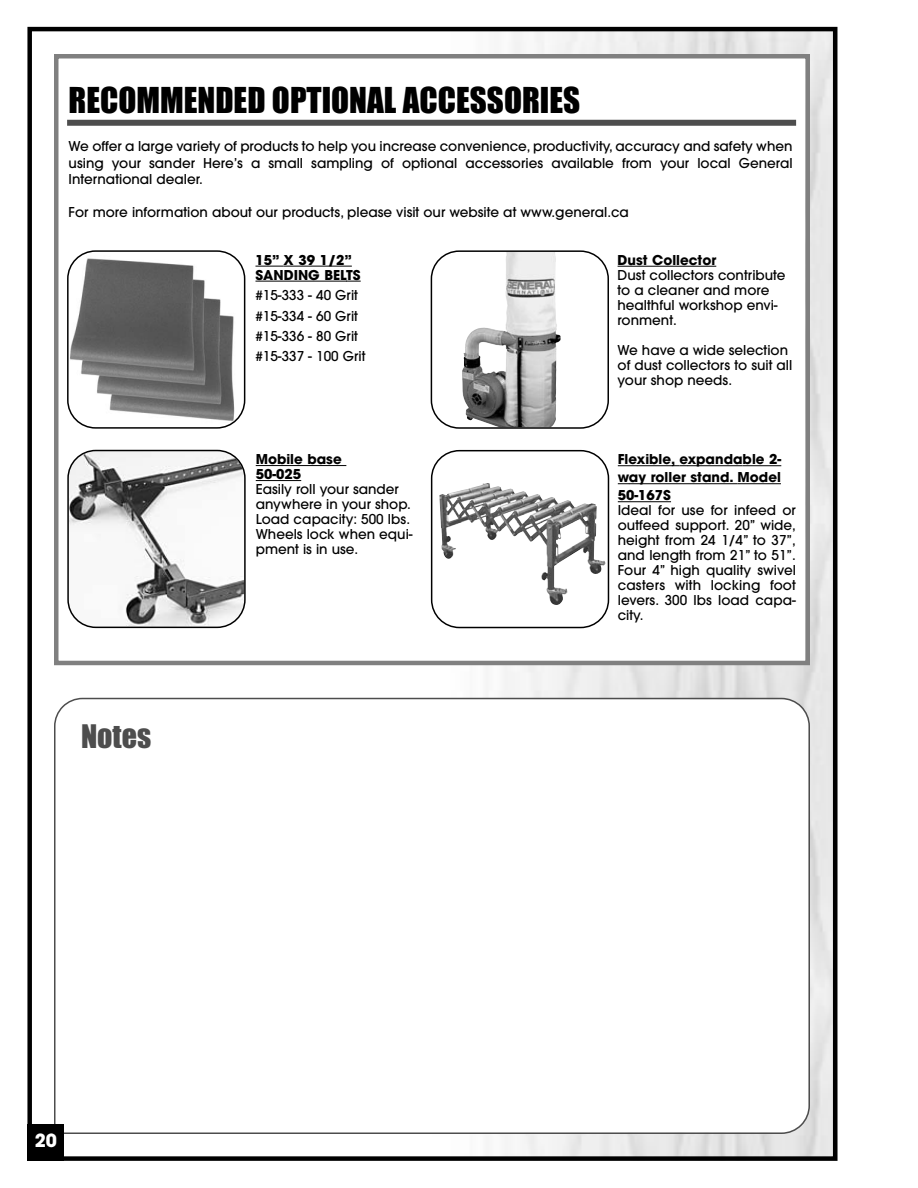
<style>
.page{position:relative;width:918px;height:1188px;background:#fff}
.page>*{position:absolute;margin:0;border:0;box-sizing:border-box;transform-origin:0 0}
.t1{font:33px "Impact";color:#000}
.t2{font:30px "Impact";color:#4d4d4d}
.t3{font:700 18px "Avant Garde";color:#fff}
.t4{font:500 13.5px/15px "Avant Garde";color:#000}
.t5{font:700 13.5px/15px "Avant Garde";color:#000}
</style>
<div class="page">
<div style="left:27px;top:27px;width:810px;height:1134px;border:4px solid #000"></div>
<div style="left:54px;top:54px;width:756px;height:611px;border:4px solid #808080"></div>
<div style="left:67px;top:120px;width:729px;height:6px;background:#4d4d4d"></div>
<svg style="left:255px;top:266px;width:29px;height:1px"></svg>
<hr style="left:284px;top:266px;width:68px;height:1px;background:#000">
<hr style="left:255px;top:281px;width:92px;height:1px;background:#000">
<svg style="left:346px;top:281px;width:15px;height:1px"></svg>
<svg style="left:67px;top:250px;width:178px;height:179px"></svg>
<hr style="left:618px;top:266px;width:98px;height:1px;background:#000">
<svg style="left:431px;top:250px;width:178px;height:179px"></svg>
<hr style="left:256px;top:465px;width:90px;height:1px;background:#000">
<hr style="left:256px;top:480px;width:45px;height:1px;background:#000">
<svg style="left:67px;top:450px;width:179px;height:178px"></svg>
<svg style="left:618px;top:465px;width:19px;height:1px"></svg>
<hr style="left:637px;top:465px;width:42px;height:1px;background:#000">
<hr style="left:688px;top:465px;width:55px;height:1px;background:#000">
<hr style="left:743px;top:465px;width:38px;height:1px;background:#000">
<hr style="left:629px;top:483px;width:109px;height:1px;background:#000">
<hr style="left:738px;top:483px;width:43px;height:1px;background:#000">
<hr style="left:618px;top:501px;width:53px;height:1px;background:#000">
<svg style="left:431px;top:450px;width:178px;height:178px"></svg>
<svg style="left:54px;top:698px;width:756px;height:436px"></svg>
<div style="left:27px;top:1124px;width:37px;height:37px;background:#000"></div>
<h1 class="t1" style="left:69px;top:89px;width:513px">RECOMMENDED OPTIONAL ACCESSORIES</h1>
<p class="t4" style="left:69px;top:139px;width:726px;line-height:16.5px;text-align:justify">We offer a large variety of products to help you increase convenience, productivity, accuracy and safety when using your sander Here’s a small sampling of optional accessories available from your local General International dealer.</p>
<p class="t4" style="left:69px;top:206px;width:562px">For more information about our products, please visit our website at www.general.ca</p>
<h2 class="t2" style="left:81px;top:727px;width:72px">Notes</h2>
<p class="t5" style="left:255px;top:254px;width:107px">15” X 39 1/2”<br>SANDING BELTS</p>
<p class="t4" style="left:255px;top:286px;width:112px;line-height:20.4px">#15-333 - 40 Grit #15-334 - 60 Grit #15-336 - 80 Grit #15-337 - 100 Grit</p>
<p class="t5" style="left:256px;top:453px;width:88px">Mobile base<br>50-025</p>
<p class="t4" style="left:256px;top:483px;width:158px">Easily roll your sander anywhere in your shop.<br>Load capacity: 500 lbs.<br>Wheels lock when equi&shy;pment is in use.</p>
<p class="t5" style="left:618px;top:254px;width:100px">Dust Collector</p>
<p class="t4" style="left:618px;top:269px;width:169px">Dust collectors contribute to a cleaner and more healthful workshop envi&shy;ronment.</p>
<p class="t4" style="left:618px;top:344px;width:176px">We have a wide selection of dust collectors to suit all your shop needs.</p>
<p class="t5" style="left:618px;top:452px;width:165px;line-height:18px;text-align:justify">Flexible, expandable 2- way roller stand. Model 50-167S</p>
<p class="t4" style="left:618px;top:504px;width:180px;text-align:justify">Ideal for use for infeed or outfeed support. 20” wide, height from 24 1/4” to 37”, and length from 21” to 51”.<br>Four 4” high quality swivel casters with locking foot levers. 300 lbs load capa&shy;city.</p>
<h3 class="t3" style="left:35px;top:1134px;width:24px">20</h3>
</div>
